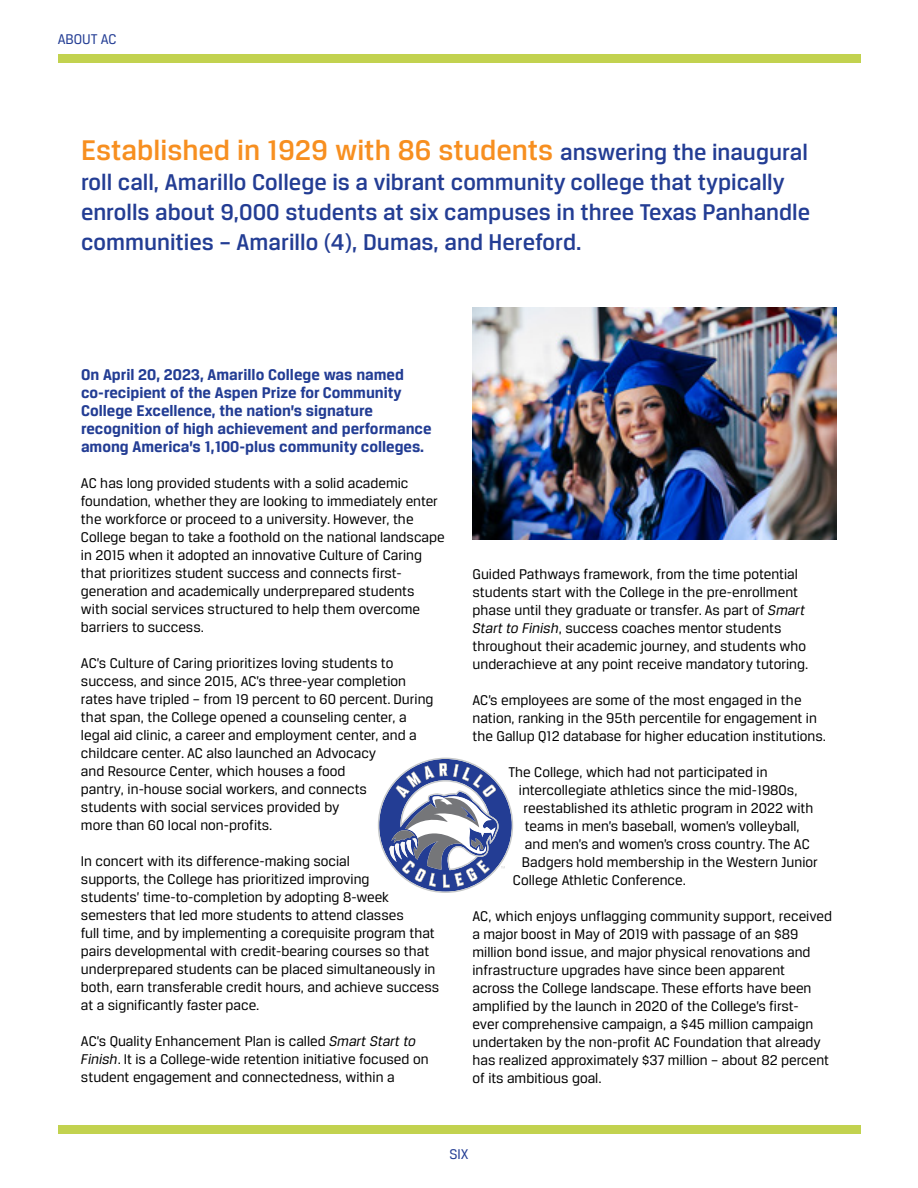
<style>
.page{position:relative;width:918px;height:1188px;background:#fff}
.page>*{position:absolute;margin:0;border:0;box-sizing:border-box;transform-origin:0 0}
.t1{font:500 30.3px "Breuer Text";color:#f78f20}
.t2{font:500 24.3px/30px "Breuer Text";color:#233d94}
.t3{font:700 16.5px/18px "Breuer Text";color:#233d94}
.t4{font:15px/18px "Breuer Text";color:#000}
.t5{font:15px "Breuer Text";color:#233d94}
.s1{font-size:24.3px;color:#233d94}
.s2{font-style:italic}
</style>
<div class="page">
<div style="left:58px;top:54px;width:802px;height:9px;background:#c2d24f"></div>
<div style="left:58px;top:1125px;width:802px;height:9px;background:#c2d24f"></div>
<img style="left:472px;top:308px;width:365px;height:232px">
<svg style="left:378px;top:758px;width:135px;height:135px"></svg>
<p class="t5" style="left:58px;top:30px;width:60px">ABOUT AC</p>
<h1 class="t1" style="left:81px;top:134px;width:728px">Established in 1929 with 86 students <span class="s1">answering the inaugural</span></h1>
<h2 class="t2" style="left:81px;top:167px;width:731px">roll call, Amarillo College is a vibrant community college that typically enrolls about 9,000 students at six campuses in three Texas Panhandle communities – Amarillo (4), Dumas, and Hereford.</h2>
<p class="t3" style="left:81px;top:365px;width:352px">On April 20, 2023, Amarillo College was named co-recipient of the Aspen Prize for Community College Excellence, the nation’s signature recognition of high achievement and performance among America’s 1,100-plus community colleges.</p>
<p class="t4" style="left:81px;top:473px;width:365px">AC has long provided students with a solid academic foundation, whether they are looking to immediately enter the workforce or proceed to a university. However, the College began to take a foothold on the national landscape in 2015 when it adopted an innovative Culture of Caring that prioritizes student success and connects first&shy;generation and academically underprepared students with social services structured to help them overcome barriers to success.</p>
<p class="t4" style="left:81px;top:653px;width:354px">AC’s Culture of Caring prioritizes loving students to success, and since 2015, AC’s three-year completion rates have tripled – from 19 percent to 60 percent. During that span, the College opened a counseling center, a legal aid clinic, a career and employment center, and a childcare center. AC also launched an Advocacy<br>and Resource Center, which houses a food<br>pantry, in-house social workers, and connects<br>students with social services provided by<br>more than 60 local non-profits.</p>
<p class="t4" style="left:81px;top:851px;width:360px">In concert with its difference-making social<br>supports, the College has prioritized improving<br>students’ time-to-completion by adopting 8-week semesters that led more students to attend classes<br>full time, and by implementing a corequisite program that pairs developmental with credit-bearing courses so that underprepared students can be placed simultaneously in both, earn transferable credit hours, and achieve success at a significantly faster pace.</p>
<p class="t4" style="left:81px;top:1031px;width:349px">AC’s Quality Enhancement Plan is called <span class="s2">Smart Start to<br>Finish</span>. It is a College-wide retention initiative focused on student engagement and connectedness, within a</p>
<p class="t4" style="left:472px;top:565px;width:337px">Guided Pathways framework, from the time potential students start with the College in the pre-enrollment phase until they graduate or transfer. As part of <span class="s2">Smart Start to Finish</span>, success coaches mentor students throughout their academic journey, and students who underachieve at any point receive mandatory tutoring.</p>
<p class="t4" style="left:472px;top:691px;width:355px">AC’s employees are some of the most engaged in the nation, ranking in the 95th percentile for engagement in the Gallup Q12 database for higher education institutions.</p>
<p class="t4" style="left:508px;top:763px;width:261px">The College, which had not participated in</p>
<p class="t4" style="left:519px;top:781px;width:280px">intercollegiate athletics since the mid-1980s,</p>
<p class="t4" style="left:523px;top:799px;width:292px">reestablished its athletic program in 2022 with</p>
<p class="t4" style="left:525px;top:817px;width:276px">teams in men’s baseball, women’s volleyball,</p>
<p class="t4" style="left:525px;top:835px;width:286px">and men’s and women’s cross country. The AC</p>
<p class="t4" style="left:522px;top:853px;width:298px">Badgers hold membership in the Western Junior</p>
<p class="t4" style="left:513px;top:871px;width:175px">College Athletic Conference.</p>
<p class="t4" style="left:472px;top:907px;width:361px">AC, which enjoys unflagging community support, received a major boost in May of 2019 with passage of an $89 million bond issue, and major physical renovations and infrastructure upgrades have since been apparent<br>across the College landscape. These efforts have been amplified by the launch in 2020 of the College’s first-<br>ever comprehensive campaign, a $45 million campaign undertaken by the non-profit AC Foundation that already has realized approximately $37 million – about 82 percent of its ambitious goal.</p>
<p class="t5" style="left:449px;top:1146px;width:21px">SIX</p>
</div>
